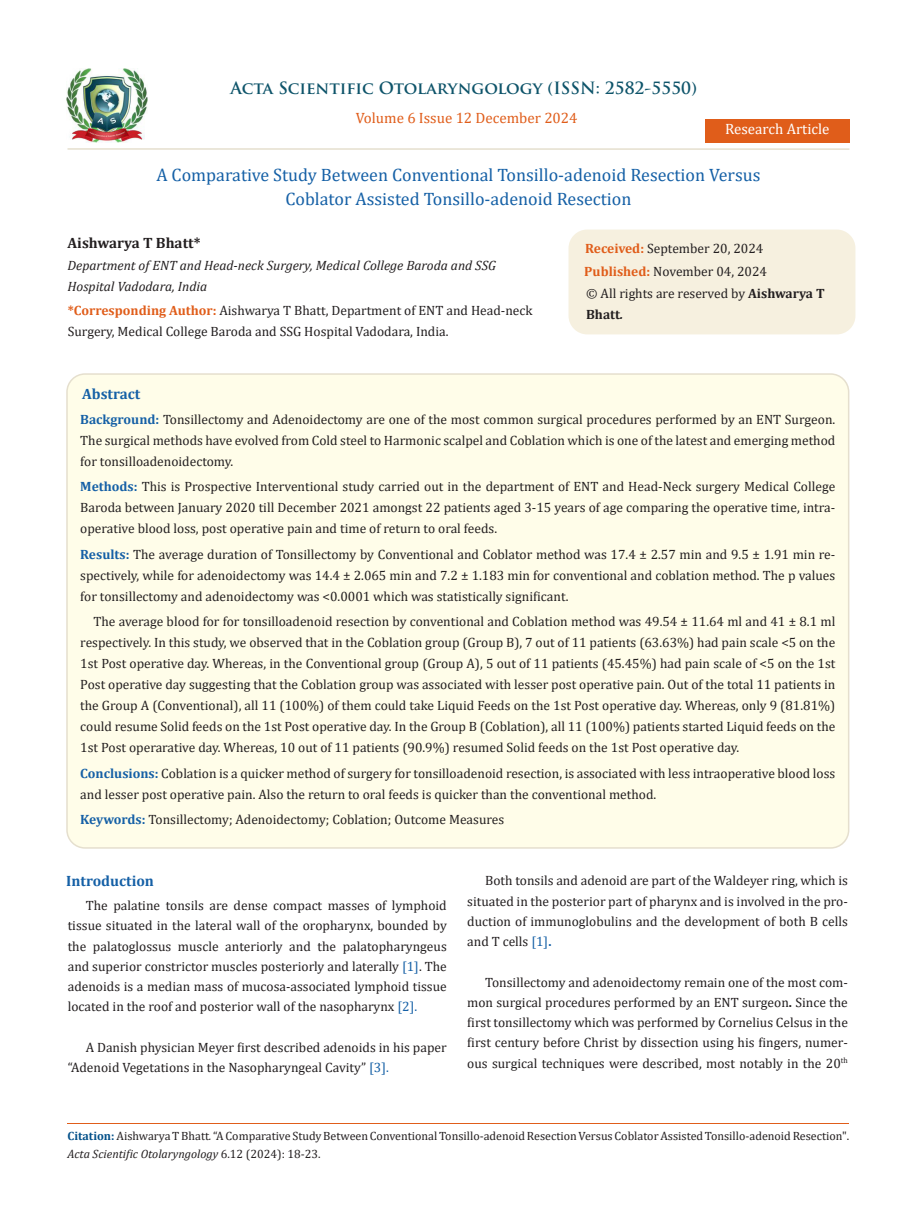
<style>
.page{position:relative;width:917px;height:1224px;background:#fff}
.page>*{position:absolute;margin:0;border:0;box-sizing:border-box;transform-origin:0 0}
.t1{font:18px "Cambria";color:#1560a6}
.t2{font:700 16.5px "Trajan Pro";color:#0e546a}
.t3{font:15px "Cambria";color:#e05d1a}
.t4{font:700 15px "Cambria";color:#1560a6}
.t5{font:700 15px "Cambria";color:#231f20}
.t6{font:15px "Cambria";color:#fff}
.No_Spacing{font:13.5px/21px "Cambria";color:#231f20;text-align:justify}
.t7{font:italic 13.5px/21px "Cambria";color:#231f20}
.t8{font:12px/18px "Cambria";color:#231f20}
.s1{font-weight:700;color:#e05d1a}
.s2{font-weight:700}
.s3{font-weight:700;font-style:italic}
.s4{font-weight:700;color:#1560a6}
.s5{color:#1560a6}
.s6{font-weight:700;color:#035089}
.s7{font-style:italic}
</style>
<div class="page">
<img style="left:67px;top:68px;width:80px;height:74px">
<div style="left:705px;top:119px;width:144px;height:23px;background:#e05d1a"></div>
<div style="left:569px;top:230px;width:285px;height:104px;background:#f6f0df;border-radius:18px"></div>
<div style="left:568px;top:230px;width:287px;height:104px;border:2px solid #f6f0df;border-radius:18px"></div>
<div style="left:67px;top:374px;width:781px;height:474px;background:#fffde9;border-radius:18px"></div>
<hr style="left:67px;top:1123px;width:782px;height:1px;background:#e05d1a">
<hr style="left:67px;top:148px;width:782px;height:2px;background:#e5dfce">
<p class="t2" style="left:230px;top:77px;width:468px">Acta Scientific Otolaryngology (ISSN: 2582-5550)</p>
<p class="t3" style="left:356px;top:109px;width:223px">Volume 6 Issue 12 December 2024</p>
<p class="t6" style="left:725px;top:120px;width:106px">Research Article</p>
<p class="t1" style="left:156px;top:164px;width:605px">A Comparative Study Between Conventional Tonsillo-adenoid Resection Versus</p>
<p class="t1" style="left:285px;top:188px;width:347px">Coblator Assisted Tonsillo-adenoid Resection</p>
<p class="t5" style="left:67px;top:232px;width:135px">Aishwarya T Bhatt*</p>
<p class="t7" style="left:67px;top:255px;width:430px">Department of ENT and Head-neck Surgery, Medical College Baroda and SSG<br>Hospital Vadodara, India</p>
<p class="No_Spacing" style="left:68px;top:299px;width:466px"><span class="s1">*Corresponding Author:</span> Aishwarya T Bhatt, Department of ENT and Head-neck<br>Surgery, Medical College Baroda and SSG Hospital Vadodara, India.</p>
<p class="No_Spacing" style="left:585px;top:238px;width:180px"><span class="s1">Received:</span> September 20, 2024</p>
<p class="No_Spacing" style="left:584px;top:261px;width:184px"><span class="s1">Published:</span> November 04, 2024</p>
<p class="No_Spacing" style="left:586px;top:283px;width:240px">© All rights are reserved by <span class="s2">Aishwarya T<br>Bhatt</span><span class="s3">.</span></p>
<p class="t4" style="left:82px;top:383px;width:60px">Abstract</p>
<p class="No_Spacing" style="left:80px;top:409px;width:756px"><span class="s4">Background:</span> Tonsillectomy and Adenoidectomy are one of the most common surgical procedures performed by an ENT Surgeon.<br>The surgical methods have evolved from Cold steel to Harmonic scalpel and Coblation which is one of the latest and emerging method for tonsilloadenoidectomy.</p>
<p class="No_Spacing" style="left:80px;top:476px;width:756px"><span class="s4">Methods:</span> This is Prospective Interventional study carried out in the department of ENT and Head-Neck surgery Medical College Baroda between January 2020 till December 2021 amongst 22 patients aged 3-15 years of age comparing the operative time, intra&shy;operative blood loss, post operative pain and time of return to oral feeds.</p>
<p class="No_Spacing" style="left:80px;top:544px;width:756px"><span class="s4">Results:</span> The average duration of Tonsillectomy by Conventional and Coblator method was 17.4 ± 2.57 min and 9.5 ± 1.91 min re&shy;spectively, while for adenoidectomy was 14.4 ± 2.065 min and 7.2 ± 1.183 min for conventional and coblation method. The p values for tonsillectomy and adenoidectomy was &lt;0.0001 which was statistically significant.</p>
<p class="No_Spacing" style="left:80px;top:611px;width:756px;text-indent:13px">The average blood for for tonsilloadenoid resection by conventional and Coblation method was 49.54 ± 11.64 ml and 41 ± 8.1 ml respectively. In this study, we observed that in the Coblation group (Group B), 7 out of 11 patients (63.63%) had pain scale &lt;5 on the 1st Post operative day. Whereas, in the Conventional group (Group A), 5 out of 11 patients (45.45%) had pain scale of &lt;5 on the 1st Post operative day suggesting that the Coblation group was associated with lesser post operative pain. Out of the total 11 patients in the Group A (Conventional), all 11 (100%) of them could take Liquid Feeds on the 1st Post operative day. Whereas, only 9 (81.81%) could resume Solid feeds on the 1st Post operative day. In the Group B (Coblation), all 11 (100%) patients started Liquid feeds on the 1st Post operarative day. Whereas, 10 out of 11 patients (90.9%) resumed Solid feeds on the 1st Post operative day.</p>
<p class="No_Spacing" style="left:80px;top:763px;width:756px"><span class="s4">Conclusions:</span> Coblation is a quicker method of surgery for tonsilloadenoid resection, is associated with less intraoperative blood loss and lesser post operative pain. Also the return to oral feeds is quicker than the conventional method.</p>
<p class="No_Spacing" style="left:80px;top:809px;width:425px"><span class="s4">Keywords:</span> Tonsillectomy; Adenoidectomy; Coblation; Outcome Measures</p>
<p class="t4" style="left:66px;top:871px;width:89px">Introduction</p>
<p class="No_Spacing" style="left:68px;top:895px;width:380px;line-height:20.2px;text-indent:18px">The palatine tonsils are dense compact masses of lymphoid tissue situated in the lateral wall of the oropharynx, bounded by the palatoglossus muscle anteriorly and the palatopharyngeus and superior constrictor muscles posteriorly and laterally <span class="s5">[1]</span>. The adenoids is a median mass of mucosa-associated lymphoid tissue located in the roof and posterior wall of the nasopharynx <span class="s5">[2].</span></p>
<p class="No_Spacing" style="left:68px;top:1037px;width:380px;line-height:20.2px;text-indent:18px">A Danish physician Meyer first described adenoids in his paper “Adenoid Vegetations in the Nasopharyngeal Cavity” <span class="s5">[3].</span></p>
<p class="No_Spacing" style="left:467px;top:871px;width:382px;line-height:20.2px;text-indent:18px">Both tonsils and adenoid are part of the Waldeyer ring, which is situated in the posterior part of pharynx and is involved in the pro&shy;duction of immunoglobulins and the development of both B cells and T cells <span class="s5">[1]</span><span class="s4">.</span></p>
<p class="No_Spacing" style="left:467px;top:972px;width:382px;line-height:20.2px;text-indent:18px">Tonsillectomy and adenoidectomy remain one of the most com&shy;mon surgical procedures performed by an ENT surgeon<span class="s2">.</span> Since the first tonsillectomy which was performed by Cornelius Celsus in the first century before Christ by dissection using his fingers, numer&shy;ous surgical techniques were described, most notably in the 20<sup>th</sup></p>
<p class="t8" style="left:67px;top:1127px;width:783px"><span class="s6">Citation:</span> Aishwarya T Bhatt<span class="s7">.</span> “A Comparative Study Between Conventional Tonsillo-adenoid Resection Versus Coblator Assisted Tonsillo-adenoid Resection".<br><span class="s7">Acta Scientific Otolaryngology</span> 6.12 (2024): 18-23.</p>
</div>
